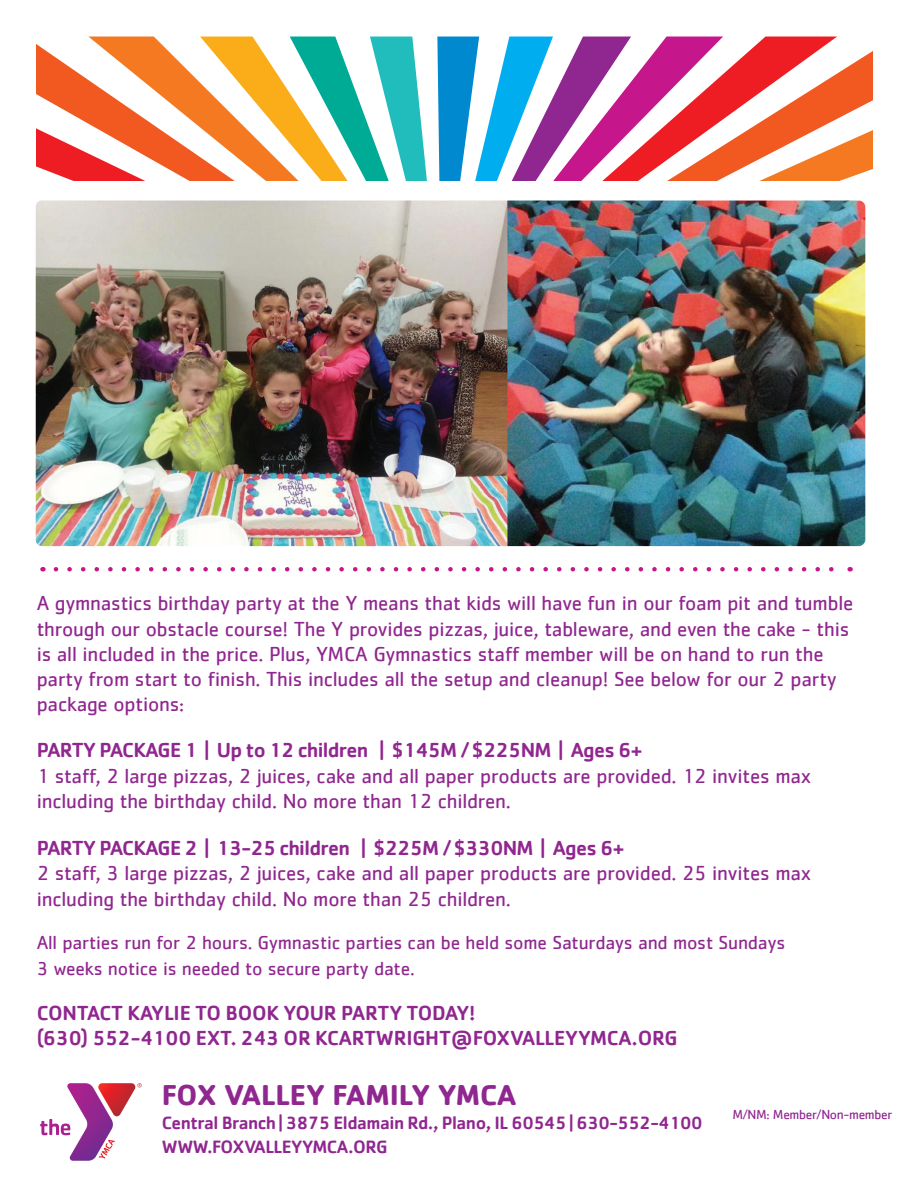
<style>
.page{position:relative;width:918px;height:1188px;background:#fff}
.page>*{position:absolute;margin:0;border:0;box-sizing:border-box;transform-origin:0 0}
.t1{font:700 29.7px "Cachet";color:#90268f}
.body_no__b4{font:21px/25.2px "Cachet";letter-spacing:-.01em;color:#90268f}
.body_no__b4-2{font:500 21px "Cachet";letter-spacing:-.03em;color:#90268f}
.body_no__b4-3{font:500 21px "Cachet";letter-spacing:-.01em;color:#90268f}
.body_no__b4-4{font:19.5px/25.2px "Cachet";letter-spacing:-.01em;color:#90268f}
.t2{font:500 18.45px "Cachet";letter-spacing:-.025em;color:#90268f}
.t3{font:13.5px "Cachet";letter-spacing:-.025em;color:#90268f}
</style>
<div class="page">
<svg style="left:37px;top:37px;width:836px;height:144px"></svg>
<img style="left:36px;top:201px;width:471px;height:345px">
<img style="left:507px;top:201px;width:358px;height:345px">
<svg style="left:56px;top:567px;width:778px;height:5px"></svg>
<svg style="left:40px;top:1083px;width:102px;height:78px"></svg>
<p class="body_no__b4" style="left:37px;top:590px;width:818px">A gymnastics birthday party at the Y means that kids will have fun in our foam pit and tumble through our obstacle course! The Y provides pizzas, juice, tableware, and even the cake - this is all included in the price. Plus, YMCA Gymnastics staff member will be on hand to run the party from start to finish. This includes all the setup and cleanup! See below for our 2 party package options:</p>
<p class="body_no__b4-2" style="left:37px;top:737px;width:607px">PARTY PACKAGE 1 | Up to 12 children | $145M / $225NM | Ages 6+</p>
<p class="body_no__b4" style="left:37px;top:763px;width:776px">1 staff, 2 large pizzas, 2 juices, cake and all paper products are provided. 12 invites max including the birthday child. No more than 12 children.</p>
<p class="body_no__b4-2" style="left:37px;top:835px;width:589px">PARTY PACKAGE 2 | 13-25 children | $225M / $330NM | Ages 6+</p>
<p class="body_no__b4" style="left:37px;top:860px;width:776px">2 staff, 3 large pizzas, 2 juices, cake and all paper products are provided. 25 invites max including the birthday child. No more than 25 children.</p>
<p class="body_no__b4-4" style="left:37px;top:930px;width:750px">All parties run for 2 hours. Gymnastic parties can be held some Saturdays and most Sundays<br>3 weeks notice is needed to secure party date.</p>
<p class="body_no__b4-3" style="left:37px;top:1000px;width:440px">CONTACT KAYLIE TO BOOK YOUR PARTY TODAY!</p>
<p class="body_no__b4-3" style="left:37px;top:1025px;width:642px">(630) 552-4100 EXT. 243 OR KCARTWRIGHT@FOXVALLEYYMCA.ORG</p>
<p class="t1" style="left:162px;top:1076px;width:356px">FOX VALLEY FAMILY YMCA</p>
<p class="t2" style="left:162px;top:1112px;width:542px">Central Branch | 3875 Eldamain Rd., Plano, IL 60545 | 630-552-4100</p>
<p class="t2" style="left:162px;top:1136px;width:227px">WWW.FOXVALLEYYMCA.ORG</p>
<p class="t3" style="left:732px;top:1107px;width:161px">M/NM: Member/Non-member</p>
</div>
